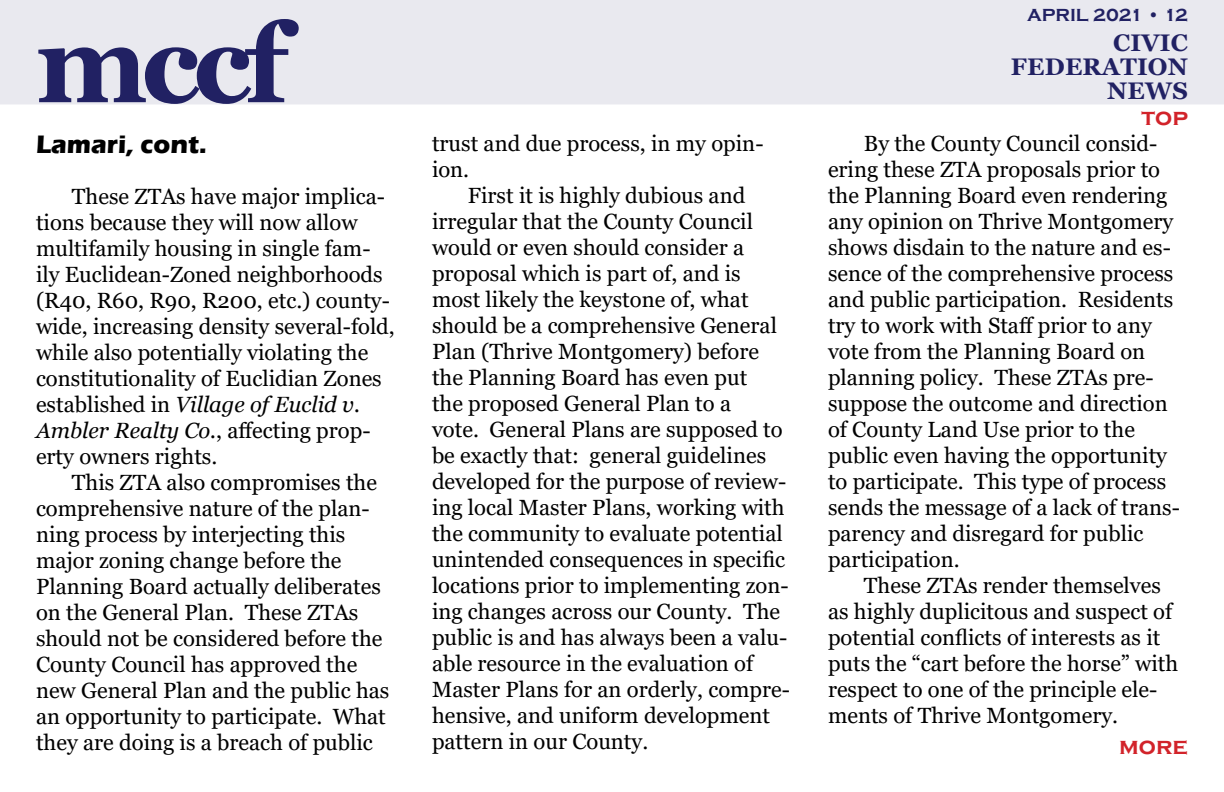
<style>
.page{position:relative;width:1224px;height:792px;background:#fff}
.page>*{position:absolute;margin:0;border:0;box-sizing:border-box;transform-origin:0 0}
.t1{font:700 110px "Georgia";color:#212163}
.t2{font:700 26px "Eras ITC";color:#000}
.t3{font:700 24px/24px "Georgia";letter-spacing:.01em;color:#212163;text-align:right}
.t4{font:700 24px "Copperplate Gothic";color:#d2232a}
.t5{font:22px/26px "Georgia";color:#000}
.t6{font:700 18px "Copperplate Gothic";color:#212163}
.s1{font-style:italic}
</style>
<div class="page">
<div style="left:0;top:0;width:1224px;height:104px;background:#e9e9ef"></div>
<h1 class="t1" style="left:36px;top:-7px;width:264px">MCCF</h1>
<p class="t2" style="left:36px;top:129px;width:172px">Lamari, cont.</p>
<p class="t5" style="left:36px;top:184px;width:360px;text-indent:36px">These ZTAs have major implica&shy;tions because they will now allow multifamily housing in single fam&shy;ily Euclidean-Zoned neighborhoods (R40, R60, R90, R200, etc.) county&shy;wide, increasing density several-fold, while also potentially violating the constitutionality of Euclidian Zones established in <span class="s1">Village of Euclid v.<br>Ambler Realty Co.</span>, affecting prop&shy;erty owners rights.</p>
<p class="t5" style="left:36px;top:470px;width:355px;text-indent:36px">This ZTA also compromises the comprehensive nature of the plan&shy;ning process by interjecting this major zoning change before the Planning Board actually deliberates on the General Plan. These ZTAs should not be considered before the County Council has approved the new General Plan and the public has an opportunity to participate. What they are doing is a breach of public</p>
<p class="t5" style="left:432px;top:131px;width:333px">trust and due process, in my opin&shy;ion.</p>
<p class="t5" style="left:432px;top:183px;width:360px;text-indent:36px">First it is highly dubious and irregular that the County Council would or even should consider a proposal which is part of, and is most likely the keystone of, what should be a comprehensive General Plan (Thrive Montgomery) before the Planning Board has even put<br>the proposed General Plan to a<br>vote. General Plans are supposed to be exactly that: general guidelines developed for the purpose of review&shy;ing local Master Plans, working with the community to evaluate potential unintended consequences in specific locations prior to implementing zon&shy;ing changes across our County. The public is and has always been a valu&shy;able resource in the evaluation of Master Plans for an orderly, compre&shy;hensive, and uniform development pattern in our County.</p>
<p class="t6" style="left:1027px;top:5px;width:162px">april 2021 • 12</p>
<p class="t3" style="left:1011px;top:30px;width:179px">CIVIC<br>FEDERATION<br>NEWS</p>
<p class="t4" style="left:1142px;top:104px;width:48px">top</p>
<p class="t5" style="left:828px;top:131px;width:354px;text-indent:36px">By the County Council consid&shy;ering these ZTA proposals prior to the Planning Board even rendering any opinion on Thrive Montgomery shows disdain to the nature and es&shy;sence of the comprehensive process and public participation. Residents try to work with Staff prior to any vote from the Planning Board on planning policy. These ZTAs pre&shy;suppose the outcome and direction of County Land Use prior to the public even having the opportunity to participate. This type of process sends the message of a lack of trans&shy;parency and disregard for public participation.</p>
<p class="t5" style="left:828px;top:573px;width:352px;text-indent:36px">These ZTAs render themselves as highly duplicitous and suspect of potential conflicts of interests as it puts the “cart before the horse” with respect to one of the principle ele&shy;ments of Thrive Montgomery.</p>
<p class="t4" style="left:1119px;top:732px;width:70px">more</p>
</div>
